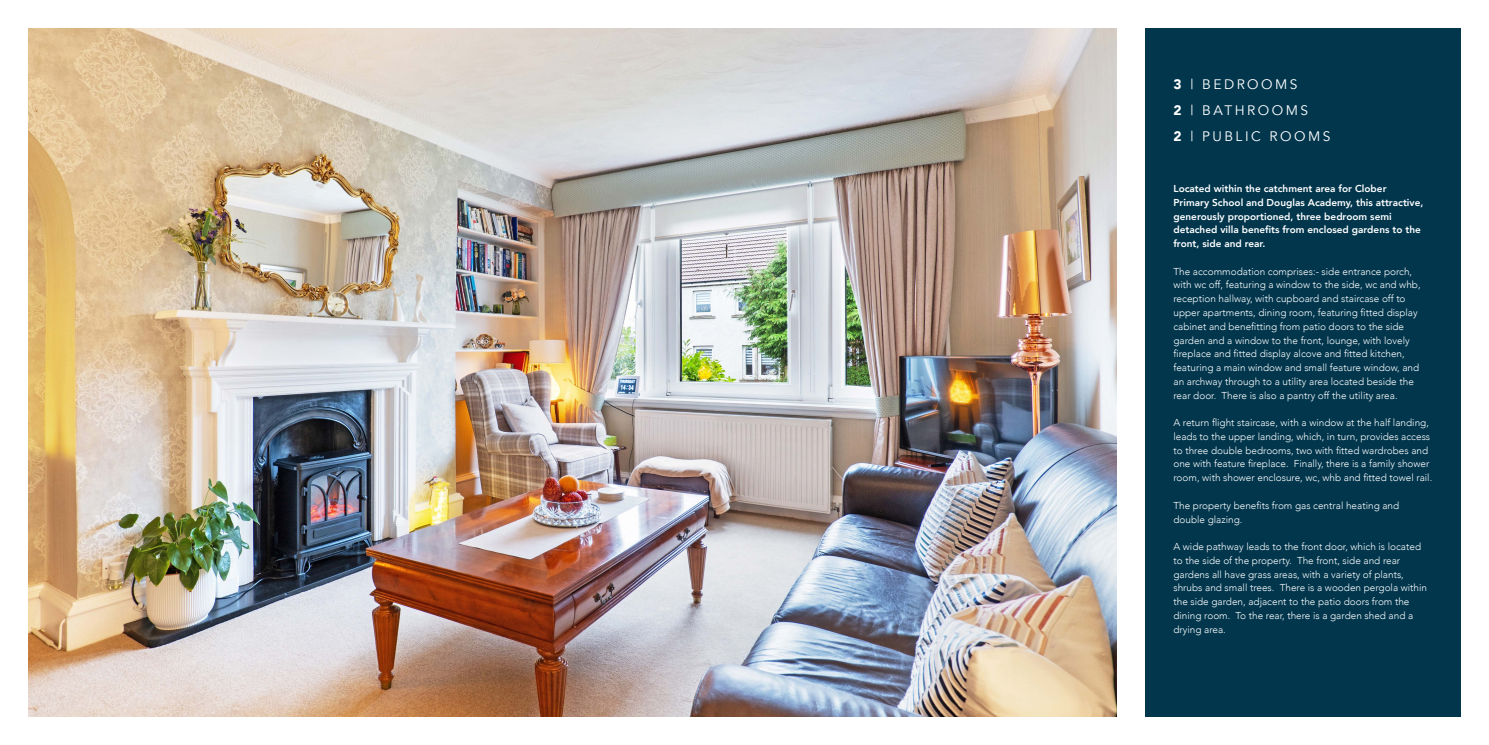
<style>
.page{position:relative;width:1489px;height:745px;background:#fff}
.page>*{position:absolute;margin:0;border:0;box-sizing:border-box;transform-origin:0 0}
.t1{font:13.75px "Avenir";letter-spacing:.18em;color:#fff}
.t2{font:300 10px/13.8px "Avenir";color:#fff}
.t3{font:800 10px/13.8px "Avenir";color:#fff}
.s1{font-weight:900}
</style>
<div class="page">
<div style="left:28px;top:28px;width:1432px;height:688px;background:#01364d"></div>
<div style="left:1116px;top:0;width:28px;height:744px;background:#fff"></div>
<img style="left:28px;top:28px;width:1088px;height:688px">
<p class="t1" style="left:1173px;top:75px;width:126px"><span class="s1">3</span> | BEDROOMS</p>
<p class="t1" style="left:1173px;top:102px;width:136px"><span class="s1">2</span> | BATHROOMS</p>
<p class="t1" style="left:1173px;top:128px;width:158px"><span class="s1">2</span> | PUBLIC ROOMS</p>
<p class="t3" style="left:1173px;top:182px;width:251px">Located within the catchment area for Clober Primary School and Douglas Academy, this attractive, generously proportioned, three bedroom semi detached villa benefits from enclosed gardens to the front, side and rear.</p>
<p class="t2" style="left:1173px;top:264px;width:249px">The accommodation comprises:- side entrance porch, with wc off, featuring a window to the side, wc and whb, reception hallway, with cupboard and staircase off to upper apartments, dining room, featuring fitted display cabinet and benefitting from patio doors to the side garden and a window to the front, lounge, with lovely fireplace and fitted display alcove and fitted kitchen, featuring a main window and small feature window, and an archway through to a utility area located beside the rear door. There is also a pantry off the utility area.</p>
<p class="t2" style="left:1173px;top:415px;width:260px">A return flight staircase, with a window at the half landing, leads to the upper landing, which, in turn, provides access to three double bedrooms, two with fitted wardrobes and one with feature fireplace. Finally, there is a family shower room, with shower enclosure, wc, whb and fitted towel rail.</p>
<p class="t2" style="left:1173px;top:498px;width:227px">The property benefits from gas central heating and double glazing.</p>
<p class="t2" style="left:1173px;top:539px;width:255px">A wide pathway leads to the front door, which is located to the side of the property. The front, side and rear gardens all have grass areas, with a variety of plants, shrubs and small trees. There is a wooden pergola within the side garden, adjacent to the patio doors from the dining room. To the rear, there is a garden shed and a drying area.</p>
</div>
